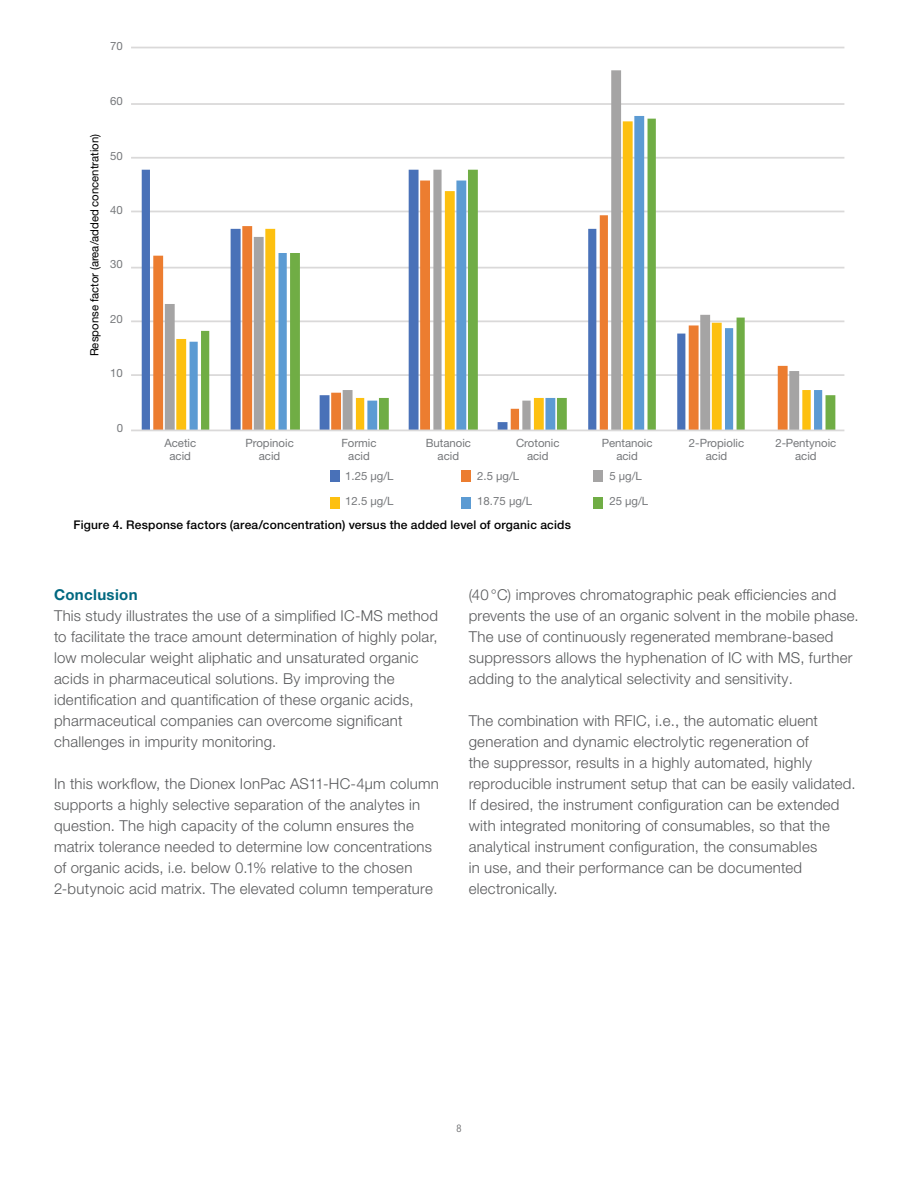
<style>
.page{position:relative;width:918px;height:1188px;background:#fff}
.page>*{position:absolute;margin:0;border:0;box-sizing:border-box;transform-origin:0 0}
.t1{font:300 15px/21px "Helvetica Neue LTW1 G";letter-spacing:.015em;color:#58595b}
.t2{font:700 15px "Helvetica Neue LTW1 G";letter-spacing:.025em;color:#006880}
.t3{font:500 12px "Helvetica Neue LTW1 G";letter-spacing:.02em;color:#000}
.t4{font:11.4px/13.6px "Helvetica Neue LTW1 G";color:#76787b;text-align:center}
.t5{font:11.4px "Helvetica Neue LTW1 G";color:#000}
.t6{font:300 condensed 10.5px "Helvetica Neue LTW1 G";color:#58595b}
.s1{font-family:"Arial";font-weight:400}
</style>
<div class="page">
<hr style="left:131px;top:374px;width:713px;height:2px;background:#dad9d9">
<hr style="left:131px;top:320px;width:713px;height:2px;background:#dad9d9">
<hr style="left:131px;top:267px;width:713px;height:2px;background:#dad9d9">
<hr style="left:131px;top:211px;width:713px;height:1px;background:#dad9d9">
<hr style="left:131px;top:157px;width:713px;height:2px;background:#dad9d9">
<hr style="left:131px;top:103px;width:713px;height:2px;background:#dad9d9">
<hr style="left:131px;top:47px;width:713px;height:1px;background:#dad9d9">
<svg style="left:142px;top:170px;width:11px;height:260px;fill:#4971b8"></svg>
<svg style="left:165px;top:70px;width:456px;height:360px"></svg>
<svg style="left:176px;top:121px;width:14px;height:309px"></svg>
<svg style="left:190px;top:116px;width:466px;height:314px"></svg>
<svg style="left:201px;top:119px;width:634px;height:311px"></svg>
<hr style="left:131px;top:430px;width:713px;height:1px;background:#dad9d9">
<div style="left:330px;top:470px;width:9px;height:12px;background:#4971b8"></div>
<div style="left:461px;top:470px;width:10px;height:12px;background:#ec7d30"></div>
<div style="left:593px;top:470px;width:10px;height:12px;background:#a5a4a4"></div>
<div style="left:330px;top:497px;width:9px;height:11px;background:#fdc010"></div>
<div style="left:461px;top:497px;width:10px;height:11px;background:#5c9bd3"></div>
<div style="left:593px;top:497px;width:10px;height:11px;background:#70ad45"></div>
<p class="t4" style="left:110px;top:39px;width:14px">70</p>
<p class="t4" style="left:110px;top:94px;width:14px">60</p>
<p class="t5" style="left:87px;top:356px;width:224px;rotate:-90deg">Response factor (area/added concentration)</p>
<p class="t4" style="left:110px;top:149px;width:14px">50</p>
<p class="t4" style="left:110px;top:203px;width:14px">40</p>
<p class="t4" style="left:110px;top:257px;width:14px">30</p>
<p class="t4" style="left:110px;top:312px;width:14px">20</p>
<p class="t4" style="left:110px;top:366px;width:14px">10</p>
<p class="t4" style="left:117px;top:421px;width:8px">0</p>
<p class="t4" style="left:164px;top:436px;width:33px">Acetic acid</p>
<p class="t4" style="left:245px;top:436px;width:50px">Propinoic acid</p>
<p class="t4" style="left:341px;top:436px;width:37px">Formic acid</p>
<p class="t4" style="left:426px;top:436px;width:47px">Butanoic acid</p>
<p class="t4" style="left:516px;top:436px;width:45px">Crotonic acid</p>
<p class="t4" style="left:602px;top:436px;width:52px">Pentanoic acid</p>
<p class="t4" style="left:689px;top:436px;width:57px">2-Propiolic acid</p>
<p class="t4" style="left:776px;top:436px;width:62px">2-Pentynoic acid</p>
<p class="t4" style="left:345px;top:469px;width:50px">1.25 µg/L</p>
<p class="t4" style="left:477px;top:469px;width:44px">2.5 µg/L</p>
<p class="t4" style="left:609px;top:469px;width:34px">5 µg/L</p>
<p class="t4" style="left:345px;top:494px;width:50px">12.5 µg/L</p>
<p class="t4" style="left:477px;top:494px;width:56px">18.75 µg/L</p>
<p class="t4" style="left:609px;top:494px;width:40px">25 µg/L</p>
<p class="t3" style="left:73px;top:517px;width:499px">Figure 4. Response factors (area/concentration) versus the added level of organic acids</p>
<p class="t2" style="left:54px;top:585px;width:85px">Conclusion</p>
<p class="t1" style="left:54px;top:605px;width:386px">This study illustrates the use of a simplified IC-MS method to facilitate the trace amount determination of highly polar, low molecular weight aliphatic and unsaturated organic acids in pharmaceutical solutions. By improving the identification and quantification of these organic acids, pharmaceutical companies can overcome significant challenges in impurity monitoring.</p>
<p class="t1" style="left:54px;top:773px;width:386px">In this workflow, the Dionex IonPac AS11-HC-4µm column supports a highly selective separation of the analytes in question. The high capacity of the column ensures the matrix tolerance needed to determine low concentrations of organic acids, i.e. below 0.1% relative to the chosen 2-butynoic acid matrix. The elevated column temperature</p>
<p class="t1" style="left:469px;top:584px;width:392px">(40°C) improves chromatographic peak efficiencies and prevents the use of an organic solvent in the mobile phase.<br>The use of continuously regenerated membrane-based suppressors allows the hyphenation of IC with MS, further adding to the analytical selectivity and sensitivity.</p>
<p class="t1" style="left:469px;top:710px;width:388px">The combination with RFIC, i.e.<span class="s1">,</span> the automatic eluent generation and dynamic electrolytic regeneration of<br>the suppressor, results in a highly automated, highly reproducible instrument setup that can be easily validated.<br>If desired, the instrument configuration can be extended with integrated monitoring of consumables, so that the analytical instrument configuration, the consumables<br>in use, and their performance can be documented electronically.</p>
<p class="t6" style="left:456px;top:1122px;width:7px">8</p>
</div>
